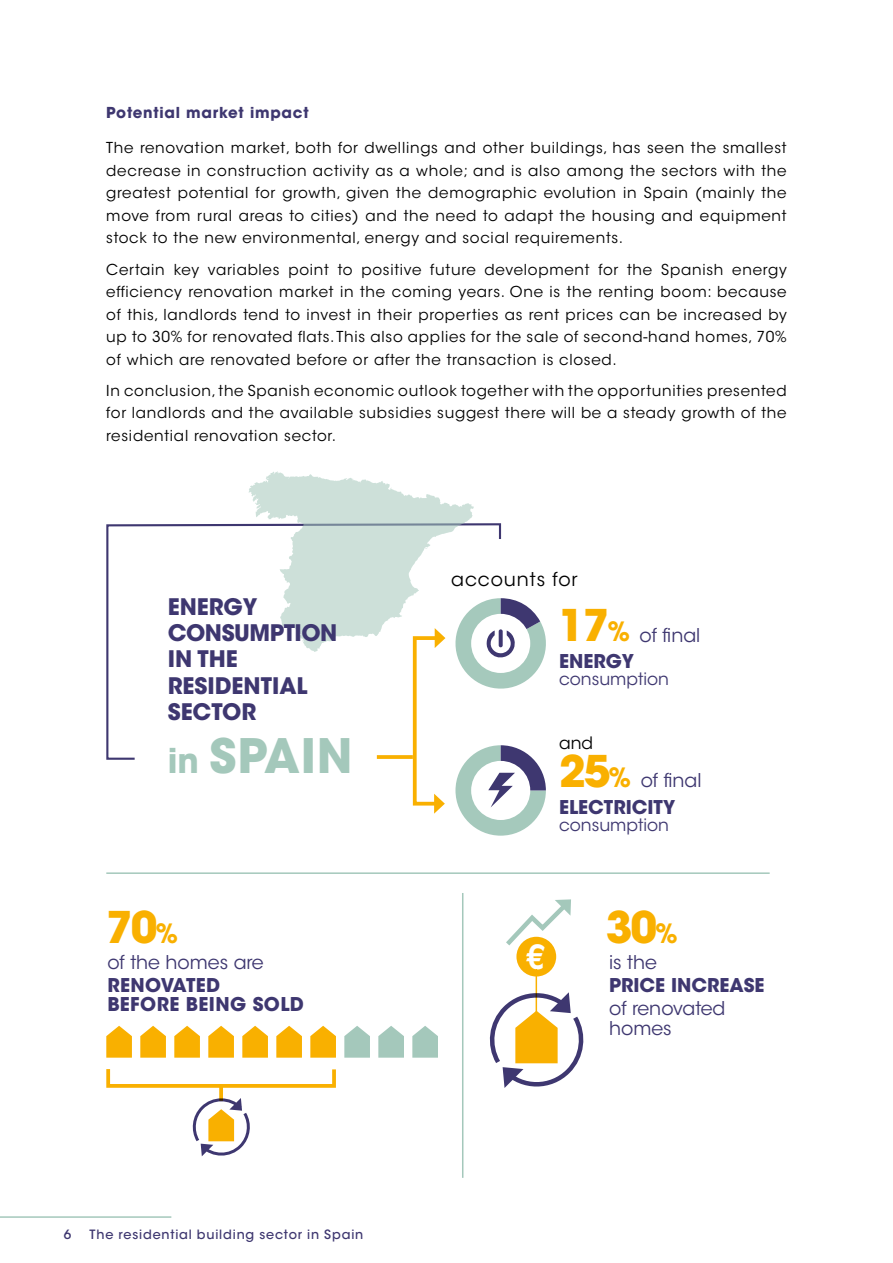
<style>
.page{position:relative;width:893px;height:1263px;background:#fff}
.page>*{position:absolute;margin:0;border:0;box-sizing:border-box;transform-origin:0 0}
.t1{font:700 47.25px "ITC Avant Garde Std";letter-spacing:.02em;color:#a4c8bb}
.t2{font:700 43.35px "ITC Avant Garde Std";letter-spacing:-.05em;color:#f9b000}
.t3{font:600 33px "ITC Avant Garde Std";color:#fff}
.t4{font:700 22.65px/26.4px "ITC Avant Garde Std";color:#3e3770}
.t5{font:18.9px/20.7px "ITC Avant Garde Std";color:#3e3770}
.t6{font:700 18.9px "ITC Avant Garde Std";color:#3e3770}
.t7{font:700 18.9px/18.9px "ITC Avant Garde Std";letter-spacing:.02em;color:#3e3770}
.t8{font:18.9px "ITC Avant Garde Std";letter-spacing:.05em;color:#000}
.t9{font:16.95px "ITC Avant Garde Std";color:#3e3770}
.t10{font:16.95px "ITC Avant Garde Std";color:#000}
.t11{font:15px/22.5px "ITC Avant Garde Std";letter-spacing:.05em;color:#000;text-align:justify}
.t12{font:700 15px "ITC Avant Garde Std";letter-spacing:.05em;color:#3e3770}
.t13{font:500 12.75px "ITC Avant Garde Std";letter-spacing:.065em;color:#3e3770}
.s1{font-size:33.9px}
.s2{font-size:26.4px}
</style>
<div class="page">
<svg style="left:106px;top:523px;width:143px;height:237px"></svg>
<svg style="left:249px;top:471px;width:297px;height:365px"></svg>
<svg style="left:377px;top:755px;width:36px;height:4px"></svg>
<hr style="left:106px;top:872px;width:664px;height:2px;background:#a4c8bb">
<hr style="left:462px;top:893px;width:1px;height:285px;background:#a4c8bb">
<svg style="left:106px;top:1026px;width:26px;height:32px"></svg>
<svg style="left:242px;top:1026px;width:26px;height:32px"></svg>
<svg style="left:344px;top:1026px;width:26px;height:32px"></svg>
<svg style="left:174px;top:1026px;width:26px;height:32px"></svg>
<svg style="left:310px;top:1026px;width:26px;height:32px"></svg>
<svg style="left:412px;top:1026px;width:26px;height:32px"></svg>
<svg style="left:140px;top:1026px;width:26px;height:32px"></svg>
<svg style="left:276px;top:1026px;width:26px;height:32px"></svg>
<svg style="left:378px;top:1026px;width:26px;height:32px"></svg>
<svg style="left:208px;top:1026px;width:26px;height:32px"></svg>
<div style="left:106px;top:1067px;width:230px;height:21px;border:4px solid #f9b000"></div>
<svg style="left:219px;top:1087px;width:4px;height:10px"></svg>
<svg style="left:192px;top:1097px;width:58px;height:60px"></svg>
<svg style="left:506px;top:899px;width:65px;height:48px"></svg>
<div style="left:516px;top:937px;width:40px;height:39px;background:#f9b000;border-radius:50%"></div>
<hr style="left:536px;top:969px;width:1px;height:57px;background:#f9b000">
<svg style="left:489px;top:991px;width:95px;height:97px"></svg>
<hr style="left:0;top:1216px;width:171px;height:2px;background:#a4c8bb">
<p class="t12" style="left:106px;top:103px;width:204px">Potential market impact</p>
<p class="t11" style="left:106px;top:137px;width:682px">The renovation market, both for dwellings and other buildings, has seen the smallest decrease in construction activity as a whole; and is also among the sectors with the greatest potential for growth, given the demographic evolution in Spain (mainly the move from rural areas to cities) and the need to adapt the housing and equipment stock to the new environmental, energy and social requirements.</p>
<p class="t11" style="left:106px;top:258px;width:682px">Certain key variables point to positive future development for the Spanish energy efficiency renovation market in the coming years. One is the renting boom: because of this, landlords tend to invest in their properties as rent prices can be increased by up to 30% for renovated flats. This also applies for the sale of second-hand homes, 70% of which are renovated before or after the transaction is closed.</p>
<p class="t11" style="left:106px;top:379px;width:682px">In conclusion, the Spanish economic outlook together with the opportunities presented for landlords and the available subsidies suggest there will be a steady growth of the residential renovation sector.</p>
<h3 class="t4" style="left:168px;top:593px;width:171px">ENERGY<br>CONSUMPTION<br>IN THE<br>RESIDENTIAL<br>SECTOR</h3>
<h1 class="t1" style="left:168px;top:725px;width:187px"><span class="s1">in</span> SPAIN</h1>
<p class="t8" style="left:451px;top:568px;width:128px">accounts for</p>
<h2 class="t2" style="left:558px;top:597px;width:73px">17<span class="s2">%</span></h2>
<p class="t5" style="left:640px;top:625px;width:62px">of final</p>
<p class="t6" style="left:559px;top:649px;width:76px">ENERGY</p>
<p class="t9" style="left:559px;top:669px;width:111px">consumption</p>
<p class="t10" style="left:559px;top:733px;width:36px">and</p>
<h2 class="t2" style="left:559px;top:743px;width:73px">25<span class="s2">%</span></h2>
<p class="t6" style="left:559px;top:795px;width:118px">ELECTRICITY</p>
<p class="t9" style="left:559px;top:815px;width:111px">consumption</p>
<p class="t5" style="left:641px;top:770px;width:62px">of final</p>
<h2 class="t2" style="left:106px;top:898px;width:73px">70<span class="s2">%</span></h2>
<h2 class="t2" style="left:606px;top:898px;width:73px">30<span class="s2">%</span></h2>
<h3 class="t3" style="left:526px;top:936px;width:20px">€</h3>
<p class="t5" style="left:107px;top:952px;width:158px">of the homes are</p>
<p class="t5" style="left:609px;top:952px;width:49px">is the</p>
<p class="t7" style="left:107px;top:976px;width:198px">RENOVATED<br>BEFORE BEING SOLD</p>
<p class="t6" style="left:609px;top:973px;width:157px">PRICE INCREASE</p>
<p class="t5" style="left:609px;top:998px;width:118px">of renovated homes</p>
<p class="t13" style="left:64px;top:1227px;width:9px">6</p>
<p class="t13" style="left:90px;top:1227px;width:275px">The residential building sector in Spain</p>
</div>
